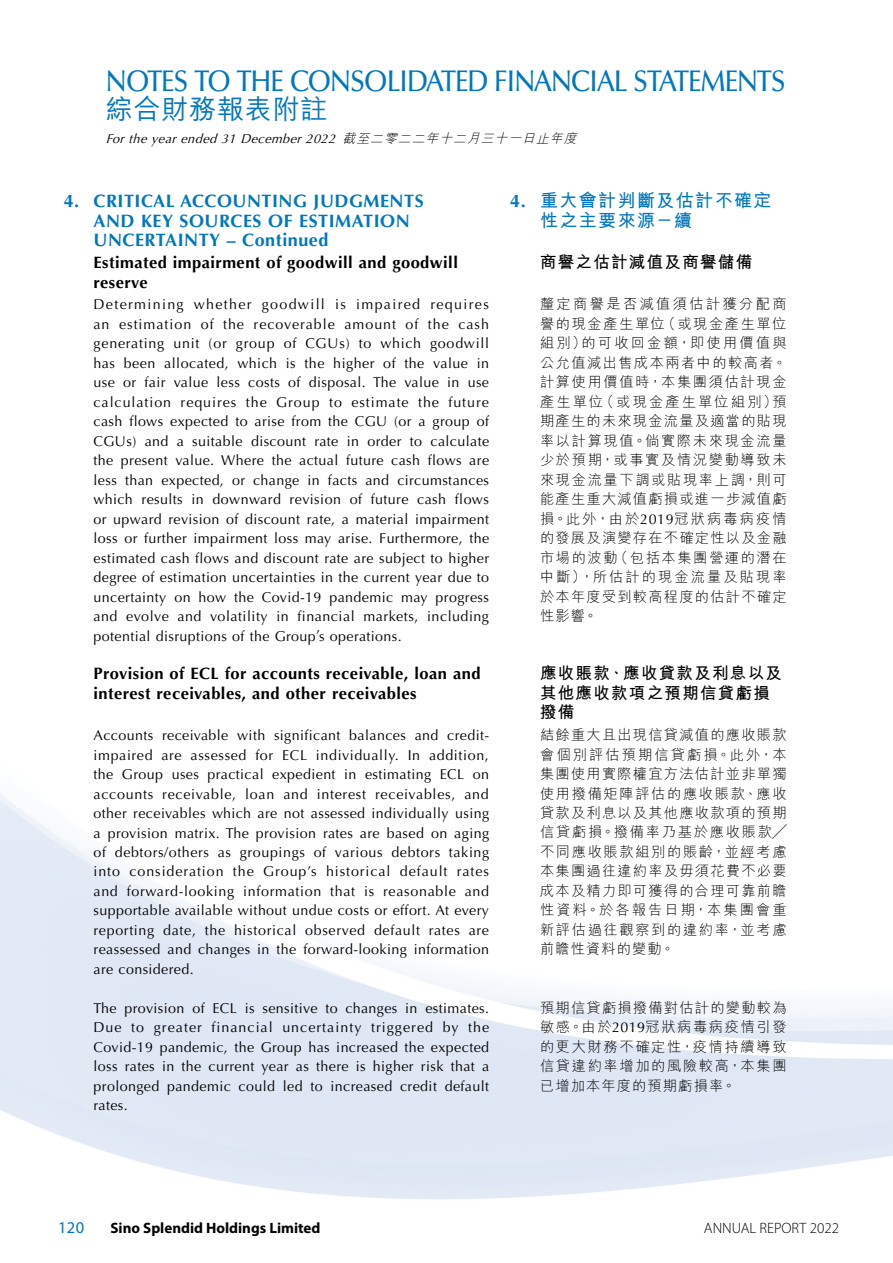
<style>
.page{position:relative;width:893px;height:1263px;background:#fff}
.page>*{position:absolute;margin:0;border:0;box-sizing:border-box;transform-origin:0 0}
.t1{font:500 30px "Optima LT Std";letter-spacing:-.045em;color:#0077be;scale:.9 1}
.t2{font:500 27px "M Hei HK";letter-spacing:.03em;color:#0077be}
.t3{font:700 18px/19.5px "Optima LT Std";letter-spacing:.03em;color:#0077be}
.t4{font:700 18px/19.5px "M Hei HK";letter-spacing:.08em;color:#0077be}
.t5{font:700 16.5px/19.5px "Optima LT Std";letter-spacing:.03em;color:#000}
.t6{font:700 16.5px/19.5px "M Hei HK";letter-spacing:.08em;color:#000}
.t7{font:16.5px "Myriad Pro";color:#0077be}
.t8{font:700 15px "Myriad Pro";color:#000}
.t9{font:300 15px "Myriad Pro";color:#000}
.t10{font:14.25px/19.5px "Optima LT Std";letter-spacing:.03em;color:#000;text-align:justify}
.t11{font:300 14.25px/19.5px "M Hei HK";letter-spacing:.115em;color:#000;text-align:justify}
.t12{font:italic 12.75px "Optima LT Std";color:#000}
.s1{font-family:"M Hei HK";font-weight:300}
.s2{font-family:"Optima LT Std"}
.s3{font-family:"Optima LT Std";font-weight:400}
</style>
<div class="page">
<h1 class="t1" style="left:106px;top:64px;width:757px">NOTES TO THE CONSOLIDATED FINANCIAL STATEMENTS</h1>
<h2 class="t2" style="left:106px;top:89px;width:223px">綜合財務報表附註</h2>
<p class="t12" style="left:106px;top:132px;width:475px">Forthe yearended 31 December2022 <span class="s1">截至二零二二年十二月三十一日止年度</span></p>
<p class="t3" style="left:94px;top:192px;width:332px;text-indent:-30px">4. CRITICAL ACCOUNTING JUDGMENTS<br>AND KEY SOURCES OF ESTIMATION<br>UNCERTAINTY – Continued</p>
<p class="t5" style="left:94px;top:253px;width:366px">Estimated impairment of goodwill and goodwill reserve</p>
<p class="t10" style="left:94px;top:295px;width:397px">Determining whether goodwill is impaired requires an estimation of the recoverable amount of the cash generating unit (or group of CGUs) to which goodwill has been allocated, which is the higher of the value in use or fair value less costs of disposal. The value in use calculation requires the Group to estimate the future cash flows expected to arise from the CGU (or a group of CGUs) and a suitable discount rate in order to calculate the present value. Where the actual future cash flows are less than expected, or change in facts and circumstances which results in downward revision of future cash flows or upward revision of discount rate, a material impairment loss or further impairment loss may arise. Furthermore, the estimated cash flows and discount rate are subject to higher degree of estimation uncertainties in the current year due to uncertainty on how the Covid-19 pandemic may progress and evolve and volatility in financial markets, including potential disruptions of the Group’s operations.</p>
<p class="t5" style="left:94px;top:664px;width:389px">Provision of ECL for accounts receivable, loan and interest receivables, and other receivables</p>
<p class="t10" style="left:94px;top:726px;width:397px">Accounts receivable with significant balances and credit&shy;impaired are assessed for ECL individually. In addition, the Group uses practical expedient in estimating ECL on accounts receivable, loan and interest receivables, and other receivables which are not assessed individually using a provision matrix. The provision rates are based on aging of debtors/others as groupings of various debtors taking into consideration the Group’s historical default rates and forward-looking information that is reasonable and supportable available without undue costs or effort. At every reporting date, the historical observed default rates are reassessed and changes in the forward-looking information are considered.</p>
<p class="t10" style="left:94px;top:998px;width:397px">The provision of ECL is sensitive to changes in estimates.<br>Due to greater financial uncertainty triggered by the Covid-19 pandemic, the Group has increased the expected loss rates in the current year as there is higher risk that a prolonged pandemic could led to increased credit default rates.</p>
<p class="t4" style="left:540px;top:190px;width:233px;text-indent:-30px"><span class="s2">4.</span> 重大會計判斷及估計不確定性之主要來源－續</p>
<p class="t6" style="left:540px;top:251px;width:214px">商譽之估計減值及商譽儲備</p>
<p class="t11" style="left:540px;top:294px;width:248px">釐定商譽是否減值須估計獲分配商譽的現金產生單位（或現金產生單位組別）的可收回金額，即使用價值與公允值減出售成本兩者中的較高者。計算使用價值時，本集團須估計現金產生單位（或現金產生單位組別）預期產生的未來現金流量及適當的貼現率以計算現值。倘實際未來現金流量少於預期，或事實及情況變動導致未來現金流量下調或貼現率上調，則可能產生重大減值虧損或進一步減值虧損。此外，由於<span class="s3">2019</span>冠狀病毒病疫情的發展及演變存在不確定性以及金融市場的波動（包括本集團營運的潛在中斷），所估計的現金流量及貼現率於本年度受到較高程度的估計不確定性影響。</p>
<p class="t6" style="left:540px;top:662px;width:243px">應收賬款、應收貸款及利息以及其他應收款項之預期信貸虧損撥備</p>
<p class="t11" style="left:540px;top:725px;width:248px">結餘重大且出現信貸減值的應收賬款會個別評估預期信貸虧損。此外，本集團使用實際權宜方法估計並非單獨使用撥備矩陣評估的應收賬款、應收貸款及利息以及其他應收款項的預期信貸虧損。撥備率乃基於應收賬款╱不同應收賬款組別的賬齡，並經考慮本集團過往違約率及毋須花費不必要成本及精力即可獲得的合理可靠前瞻性資料。於各報告日期，本集團會重新評估過往觀察到的違約率，並考慮前瞻性資料的變動。</p>
<p class="t11" style="left:540px;top:997px;width:248px">預期信貸虧損撥備對估計的變動較為敏感。由於<span class="s3">2019</span>冠狀病毒病疫情引發的更大財務不確定性，疫情持續導致信貸違約率增加的風險較高，本集團已增加本年度的預期虧損率。</p>
<p class="t7" style="left:58px;top:1217px;width:28px">120</p>
<p class="t8" style="left:111px;top:1218px;width:211px">Sino Splendid Holdings Limited</p>
<p class="t9" style="left:704px;top:1219px;width:137px">ANNUAL REPORT 2022</p>
</div>
